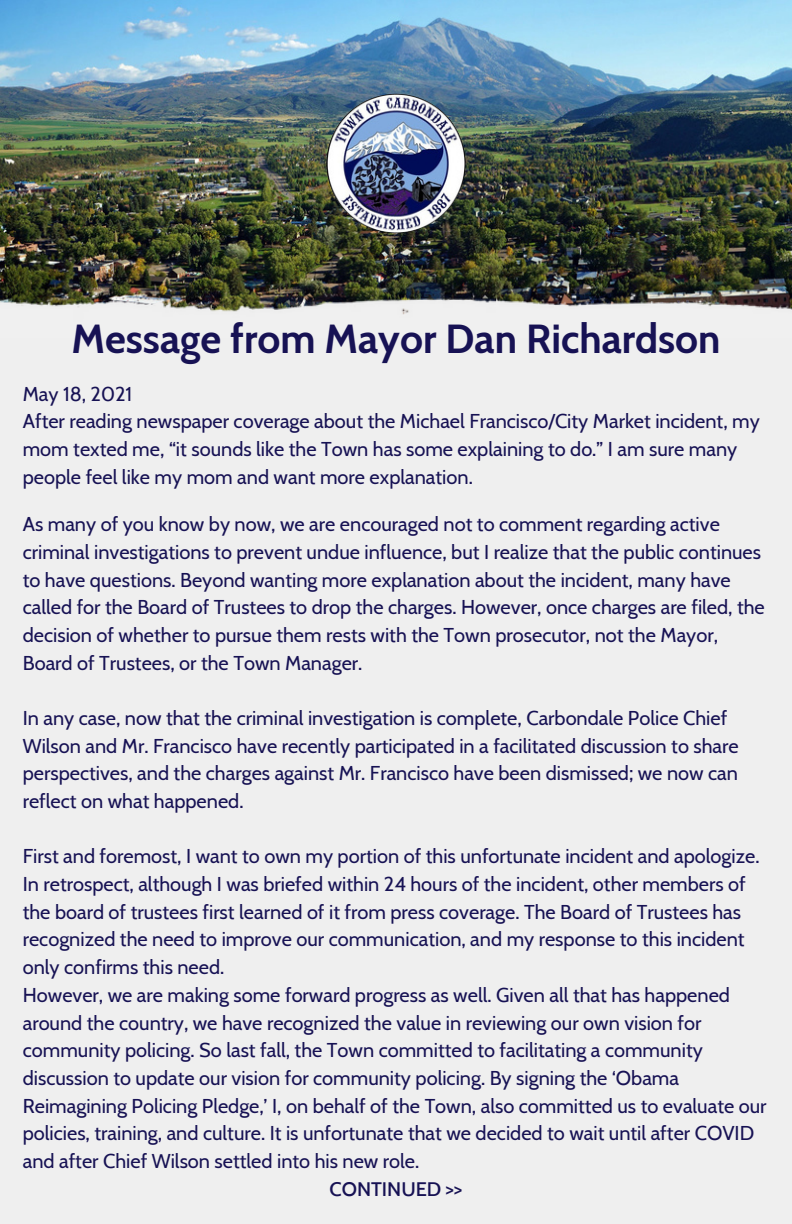
<style>
.page{position:relative;width:792px;height:1224px;background:#fff}
.page>*{position:absolute;margin:0;border:0;box-sizing:border-box;transform-origin:0 0}
.t1{font:700 40.4px "Cabin";color:#171254}
.t2{font:20px/27.6px "Cabin";color:#171254}
.t3{font:500 20px "Cabin";color:#171254}
</style>
<div class="page">
<img style="left:0;top:0;width:792px;height:291px">
<img style="left:326px;top:94px;width:140px;height:139px;border-radius:50%">
<img style="left:0;top:291px;width:792px;height:48px">
<div style="left:0;top:339px;width:792px;height:885px;background:#efefef"></div>
<p class="t1" style="left:71px;top:314px;width:651px">Message from Mayor Dan Richardson</p>
<p class="t2" style="left:23px;top:380px;width:111px">May 18, 2021</p>
<p class="t2" style="left:23px;top:407px;width:739px">After reading newspaper coverage about the Michael Francisco/City Market incident, my mom texted me, “it sounds like the Town has some explaining to do.” I am sure many people feel like my mom and want more explanation.</p>
<p class="t2" style="left:23px;top:510px;width:744px">As many of you know by now, we are encouraged not to comment regarding active criminal investigations to prevent undue influence, but I realize that the public continues to have questions. Beyond wanting more explanation about the incident, many have called for the Board of Trustees to drop the charges. However, once charges are filed, the decision of whether to pursue them rests with the Town prosecutor, not the Mayor, Board of Trustees, or the Town Manager.</p>
<p class="t2" style="left:23px;top:704px;width:717px">In any case, now that the criminal investigation is complete, Carbondale Police Chief Wilson and Mr. Francisco have recently participated in a facilitated discussion to share perspectives, and the charges against Mr. Francisco have been dismissed; we now can reflect on what happened.</p>
<p class="t2" style="left:23px;top:843px;width:738px">First and foremost, I want to own my portion of this unfortunate incident and apologize.<br>In retrospect, although I was briefed within 24 hours of the incident, other members of the board of trustees first learned of it from press coverage. The Board of Trustees has recognized the need to improve our communication, and my response to this incident only confirms this need.</p>
<p class="t2" style="left:23px;top:981px;width:745px">However, we are making some forward progress as well. Given all that has happened around the country, we have recognized the value in reviewing our own vision for community policing. So last fall, the Town committed to facilitating a community discussion to update our vision for community policing. By signing the ‘Obama Reimagining Policing Pledge,’ I, on behalf of the Town, also committed us to evaluate our policies, training, and culture. It is unfortunate that we decided to wait until after COVID and after Chief Wilson settled into his new role.</p>
<p class="t3" style="left:329px;top:1176px;width:135px">CONTINUED &gt;&gt;</p>
</div>
